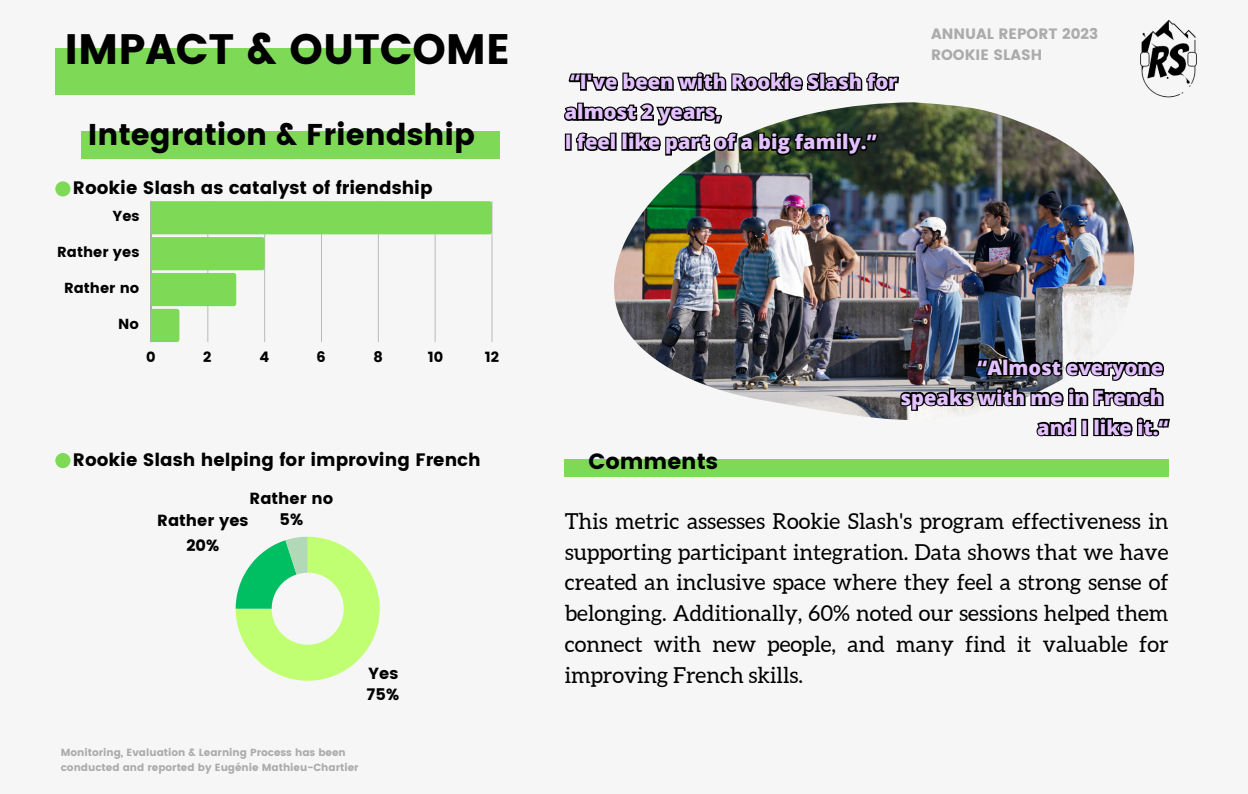
<style>
.page{position:relative;width:1248px;height:794px;background:#fff}
.page>*{position:absolute;margin:0;border:0;box-sizing:border-box;transform-origin:0 0}
.t1{font:42.5px "Poppins";color:#000}
.t2{font:30px "Poppins";color:#000}
.t3{font:22px/30.8px "Aleo";color:#000;text-align:justify}
.t4{font:22px "Poppins";color:#000}
.t5{font:800 20px/30px "Open Sans";color:#e4c1ff;text-align:right}
.t6{font:18px "Poppins";color:#000}
.t7{font:16.1px/21.3px "Poppins";color:#000;text-align:center}
.t8{font:15px/21px "Poppins";color:#ababab}
.t9{font:14.5px "Poppins";color:#000}
.t10{font:10.3px/14.2px "Poppins";color:#ababab}
</style>
<div class="page">
<div style="left:0;top:0;width:1247px;height:793px;background:#f6f6f6"></div>
<svg style="left:236px;top:536px;width:143px;height:144px"></svg>
<svg style="left:151px;top:201px;width:341px;height:141px"></svg>
<div style="left:81px;top:132px;width:418px;height:27px;background:#7ed957"></div>
<div style="left:55px;top:48px;width:359px;height:46px;background:#7ed957"></div>
<div style="left:564px;top:459px;width:604px;height:17px;background:#7ed957"></div>
<div style="left:55px;top:181px;width:15px;height:15px;background:#7ed957;border-radius:50%"></div>
<div style="left:55px;top:453px;width:15px;height:15px;background:#7ed957;border-radius:50%"></div>
<img style="left:1140px;top:19px;width:57px;height:79px">
<img style="left:614px;top:102px;width:520px;height:318px">
<svg style="left:897px;top:346px;width:273px;height:91px"></svg>
<svg style="left:568px;top:72px;width:331px;height:19px"></svg>
<svg style="left:564px;top:102px;width:315px;height:56px"></svg>
<h1 class="t1" style="left:65px;top:24px;width:447px">IMPACT &amp; OUTCOME</h1>
<h2 class="t2" style="left:88px;top:117px;width:389px">Integration &amp; Friendship</h2>
<p class="t6" style="left:73px;top:177px;width:361px">Rookie Slash as catalyst of friendship</p>
<p class="t9" style="left:112px;top:208px;width:29px">Yes</p>
<p class="t9" style="left:57px;top:243px;width:84px">Rather yes</p>
<p class="t9" style="left:64px;top:279px;width:77px">Rather no</p>
<p class="t9" style="left:118px;top:315px;width:22px">No</p>
<p class="t9" style="left:146px;top:348px;width:11px">0</p>
<p class="t9" style="left:203px;top:348px;width:10px">2</p>
<p class="t9" style="left:259px;top:348px;width:11px">4</p>
<p class="t9" style="left:316px;top:348px;width:11px">6</p>
<p class="t9" style="left:373px;top:348px;width:11px">8</p>
<p class="t9" style="left:428px;top:348px;width:17px">10</p>
<p class="t9" style="left:484px;top:348px;width:16px">12</p>
<p class="t6" style="left:73px;top:449px;width:409px">Rookie Slash helping for improving French</p>
<p class="t7" style="left:249px;top:487px;width:85px">Rather no<br>5%</p>
<p class="t7" style="left:157px;top:507px;width:93px;line-height:25px">Rather yes<br>20%</p>
<p class="t7" style="left:366px;top:662px;width:34px;text-align:left">Yes<br>75%</p>
<p class="t10" style="left:61px;top:745px;width:299px">Monitoring, Evaluation &amp; Learning Process has been conducted and reported by Eugénie Mathieu-Chartier</p>
<p class="t5" style="left:564px;top:66px;width:334px;text-align:left">“I've been with Rookie Slash for almost 2 years,<br>I feel like part of a big family.”</p>
<p class="t8" style="left:930px;top:23px;width:168px">ANNUAL REPORT 2023<br>ROOKIE SLASH</p>
<p class="t4" style="left:588px;top:448px;width:131px">Comments</p>
<p class="t5" style="left:900px;top:352px;width:269px">“Almost everyone<br>speaks with me in French and I like it.“</p>
<p class="t3" style="left:564px;top:505px;width:605px">This metric assesses Rookie Slash's program effectiveness in supporting participant integration. Data shows that we have created an inclusive space where they feel a strong sense of belonging. Additionally, 60% noted our sessions helped them connect with new people, and many find it valuable for improving French skills.</p>
</div>
